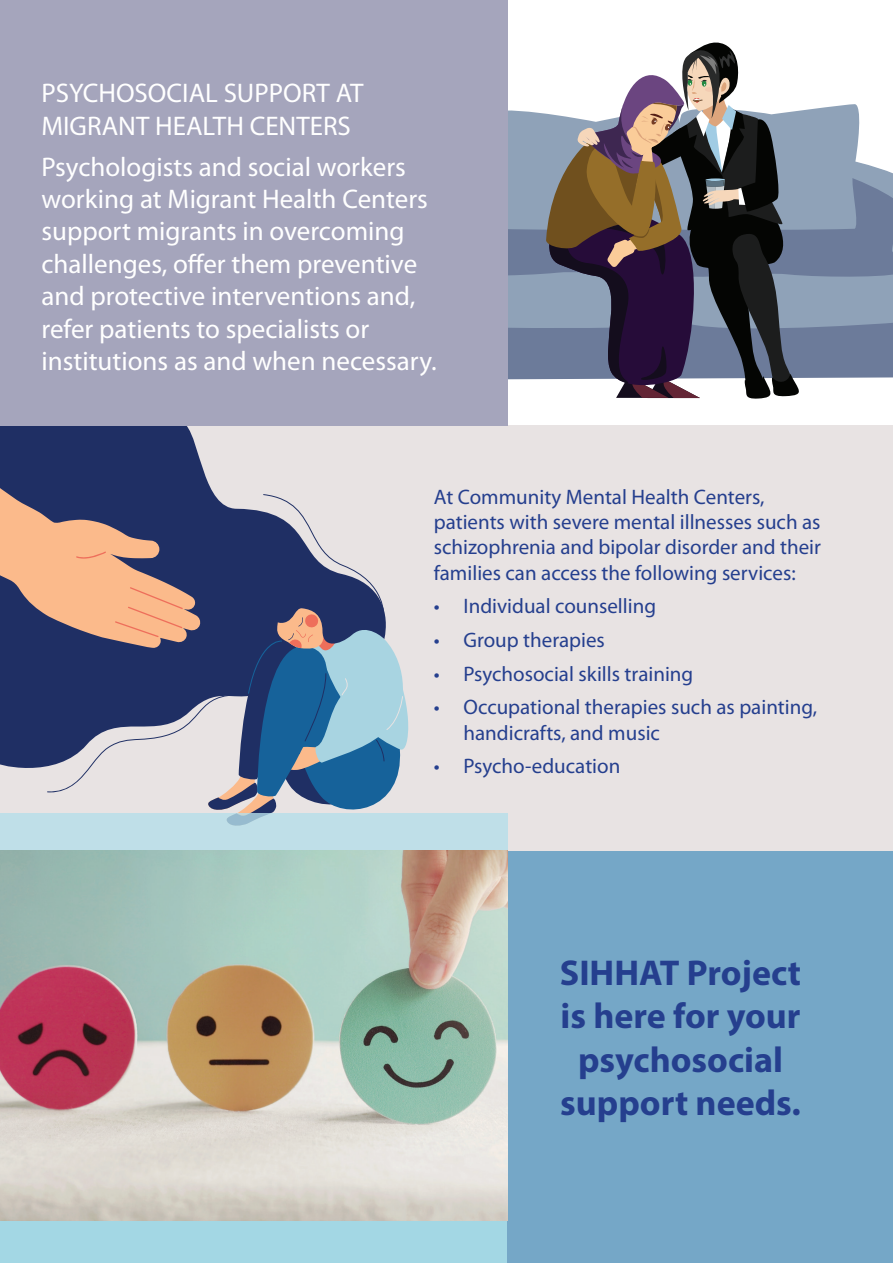
<style>
.page{position:relative;width:893px;height:1263px;background:#fff}
.page>*{position:absolute;margin:0;border:0;box-sizing:border-box;transform-origin:0 0}
.t1{font:700 36px/43.2px "Myriad Pro";color:#253f8e;text-align:center}
.t2{font:27px/32.4px "Myriad Pro";color:#fff}
.t3{font:21px/25.2px "Myriad Pro";color:#253f8e}
</style>
<div class="page">
<svg style="left:507px;top:39px;width:386px;height:360px"></svg>
<div style="left:0;top:425px;width:893px;height:426px;background:#e8e3e3"></div>
<svg style="left:0;top:425px;width:357px;height:54px;fill:#1f2f64"></svg>
<svg style="left:0;top:479px;width:409px;height:334px"></svg>
<div style="left:0;top:0;width:507px;height:425px;background:#a5a5bc"></div>
<div style="left:0;top:851px;width:507px;height:412px;background:#a3d7e4"></div>
<div style="left:507px;top:851px;width:386px;height:412px;background:#75a7c7"></div>
<div style="left:0;top:813px;width:507px;height:37px;background:#bfdfe8"></div>
<img style="left:0;top:850px;width:507px;height:370px">
<p class="t2" style="left:41px;top:77px;width:324px">PSYCHOSOCIAL SUPPORT AT<br>MIGRANT HEALTH CENTERS</p>
<p class="t2" style="left:41px;top:150px;width:397px">Psychologists and social workers working at Migrant Health Centers support migrants in overcoming challenges, offer them preventive and protective interventions and, refer patients to specialists or institutions as and when necessary.</p>
<p class="t3" style="left:434px;top:484px;width:389px">At Community Mental Health Centers, patients with severe mental illnesses such as schizophrenia and bipolar disorder and their families can access the following services:</p>
<p class="t3" style="left:434px;top:593px;width:224px">• Individual counselling</p>
<p class="t3" style="left:434px;top:627px;width:173px">• Group therapies</p>
<p class="t3" style="left:434px;top:661px;width:261px">• Psychosocial skills training</p>
<p class="t3" style="left:463px;top:694px;width:355px;text-indent:-30px">• Occupational therapies such as painting, handicrafts, and music</p>
<p class="t3" style="left:434px;top:753px;width:188px">• Psycho-education</p>
<h1 class="t1" style="left:560px;top:950px;width:243px">SIHHAT Project is here for your psychosocial support needs.</h1>
</div>
